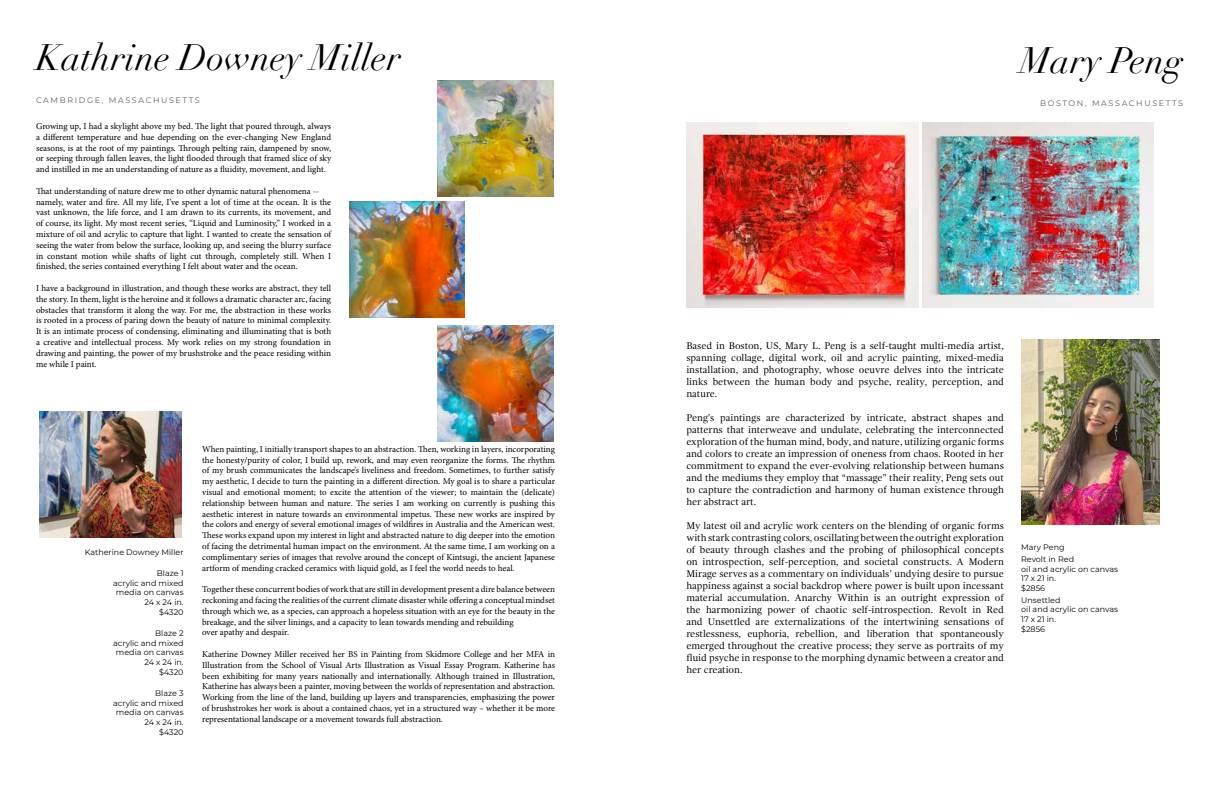
<style>
.page{position:relative;width:1224px;height:792px;background:#fff}
.page>*{position:absolute;margin:0;border:0;box-sizing:border-box;transform-origin:0 0}
.t1{font:italic 36px "Didot";color:#000}
.t2{font:10px/12px "Gandhi Serif";color:#000;text-align:justify}
.t3{font:9px/10.8px "Minion Pro";color:#000;text-align:justify}
.t4{font:8px/9.6px "Montserrat";color:#000;text-align:right}
.t5{font:8px "Montserrat";letter-spacing:.2em;color:#586265}
</style>
<div class="page">
<img style="left:438px;top:81px;width:116px;height:115px">
<img style="left:349px;top:201px;width:116px;height:117px">
<img style="left:40px;top:411px;width:141px;height:126px">
<img style="left:438px;top:325px;width:116px;height:116px">
<img style="left:686px;top:122px;width:232px;height:185px">
<img style="left:923px;top:122px;width:231px;height:185px">
<img style="left:1021px;top:340px;width:138px;height:185px">
<h1 class="t1" style="left:36px;top:35px;width:367px">Kathrine Downey Miller</h1>
<p class="t5" style="left:36px;top:94px;width:165px">CAMBRIDGE, MASSACHUSETTS</p>
<p class="t3" style="left:36px;top:121px;width:297px">Growing up, I had a skylight above my bed. The light that poured through, always a different temperature and hue depending on the ever-changing New England seasons, is at the root of my paintings. Through pelting rain, dampened by snow, or seeping through fallen leaves, the light flooded through that framed slice of sky and instilled in me an understanding of nature as a fluidity, movement, and light.</p>
<p class="t3" style="left:36px;top:186px;width:297px;text-align:left">That understanding of nature drew me to other dynamic natural phenomena -- namely, water and fire. All my life, I’ve spent a lot of time at the ocean. It is the vast unknown, the life force, and I am drawn to its currents, its movement, and of course, its light. My most recent series, “Liquid and Luminosity,” I worked in a mixture of oil and acrylic to capture that light. I wanted to create the sensation of seeing the water from below the surface, looking up, and seeing the blurry surface in constant motion while shafts of light cut through, completely still. When I finished, the series contained everything I felt about water and the ocean.</p>
<p class="t3" style="left:36px;top:283px;width:297px">I have a background in illustration, and though these works are abstract, they tell the story. In them, light is the heroine and it follows a dramatic character arc, facing obstacles that transform it along the way. For me, the abstraction in these works is rooted in a process of paring down the beauty of nature to minimal complexity.<br>It is an intimate process of condensing, eliminating and illuminating that is both a creative and intellectual process. My work relies on my strong foundation in drawing and painting, the power of my brushstroke and the peace residing within me while I paint.</p>
<p class="t4" style="left:85px;top:547px;width:100px">Katherine Downey Miller</p>
<p class="t4" style="left:113px;top:568px;width:72px">Blaze 1<br>acrylic and mixed media on canvas<br>24 x 24 in.<br>$4320</p>
<p class="t4" style="left:113px;top:628px;width:72px">Blaze 2<br>acrylic and mixed media on canvas<br>24 x 24 in.<br>$4320</p>
<p class="t4" style="left:113px;top:688px;width:72px">Blaze 3<br>acrylic and mixed media on canvas<br>24 x 24 in.<br>$4320</p>
<p class="t3" style="left:202px;top:444px;width:354px">When painting, I initially transport shapes to an abstraction. Then, working in layers, incorporating the honesty/purity of color, I build up, rework, and may even reorganize the forms. The rhythm of my brush communicates the landscape’s liveliness and freedom. Sometimes, to further satisfy my aesthetic, I decide to turn the painting in a different direction. My goal is to share a particular visual and emotional moment; to excite the attention of the viewer; to maintain the (delicate) relationship between human and nature. The series I am working on currently is pushing this aesthetic interest in nature towards an environmental impetus. These new works are inspired by the colors and energy of several emotional images of wildfires in Australia and the American west.<br>These works expand upon my interest in light and abstracted nature to dig deeper into the emotion of facing the detrimental human impact on the environment. At the same time, I am working on a complimentary series of images that revolve around the concept of Kintsugi, the ancient Japanese artform of mending cracked ceramics with liquid gold, as I feel the world needs to heal.</p>
<p class="t3" style="left:202px;top:584px;width:354px;text-align:left">Together these concurrent bodies of work that are still in development present a dire balance between reckoning and facing the realities of the current climate disaster while offering a conceptual mindset through which we, as a species, can approach a hopeless situation with an eye for the beauty in the breakage, and the silver linings, and a capacity to lean towards mending and rebuilding<br>over apathy and despair.</p>
<p class="t3" style="left:202px;top:649px;width:354px">Katherine Downey Miller received her BS in Painting from Skidmore College and her MFA in Illustration from the School of Visual Arts Illustration as Visual Essay Program. Katherine has been exhibiting for many years nationally and internationally. Although trained in Illustration, Katherine has always been a painter, moving between the worlds of representation and abstraction.<br>Working from the line of the land, building up layers and transparencies, emphasizing the power of brushstrokes her work is about a contained chaos, yet in a structured way – whether it be more representational landscape or a movement towards full abstraction.</p>
<h1 class="t1" style="left:1020px;top:38px;width:165px">Mary Peng</h1>
<p class="t5" style="left:1040px;top:97px;width:144px">BOSTON, MASSACHUSETTS</p>
<p class="t2" style="left:686px;top:339px;width:319px">Based in Boston, US, Mary L. Peng is a self-taught multi-media artist, spanning collage, digital work, oil and acrylic painting, mixed-media installation, and photography, whose oeuvre delves into the intricate links between the human body and psyche, reality, perception, and nature.</p>
<p class="t2" style="left:686px;top:411px;width:319px">Peng’s paintings are characterized by intricate, abstract shapes and patterns that interweave and undulate, celebrating the interconnected exploration of the human mind, body, and nature, utilizing organic forms and colors to create an impression of oneness from chaos. Rooted in her commitment to expand the ever-evolving relationship between humans and the mediums they employ that “massage” their reality, Peng sets out to capture the contradiction and harmony of human existence through her abstract art.</p>
<p class="t2" style="left:686px;top:519px;width:319px">My latest oil and acrylic work centers on the blending of organic forms with stark contrasting colors, oscillating between the outright exploration of beauty through clashes and the probing of philosophical concepts on introspection, self-perception, and societal constructs. A Modern Mirage serves as a commentary on individuals’ undying desire to pursue happiness against a social backdrop where power is built upon incessant material accumulation. Anarchy Within is an outright expression of the harmonizing power of chaotic self-introspection. Revolt in Red and Unsettled are externalizations of the intertwining sensations of restlessness, euphoria, rebellion, and liberation that spontaneously emerged throughout the creative process; they serve as portraits of my fluid psyche in response to the morphing dynamic between a creator and her creation.</p>
<p class="t4" style="left:1021px;top:541px;width:54px;line-height:12px;text-align:left">Mary Peng<br>Revolt in Red</p>
<p class="t4" style="left:1021px;top:564px;width:98px;text-align:left">oil and acrylic on canvas<br>17 x 21 in.<br>$2856</p>
<p class="t4" style="left:1021px;top:595px;width:98px;text-align:left">Unsettled<br>oil and acrylic on canvas<br>17 x 21 in.<br>$2856</p>
</div>
